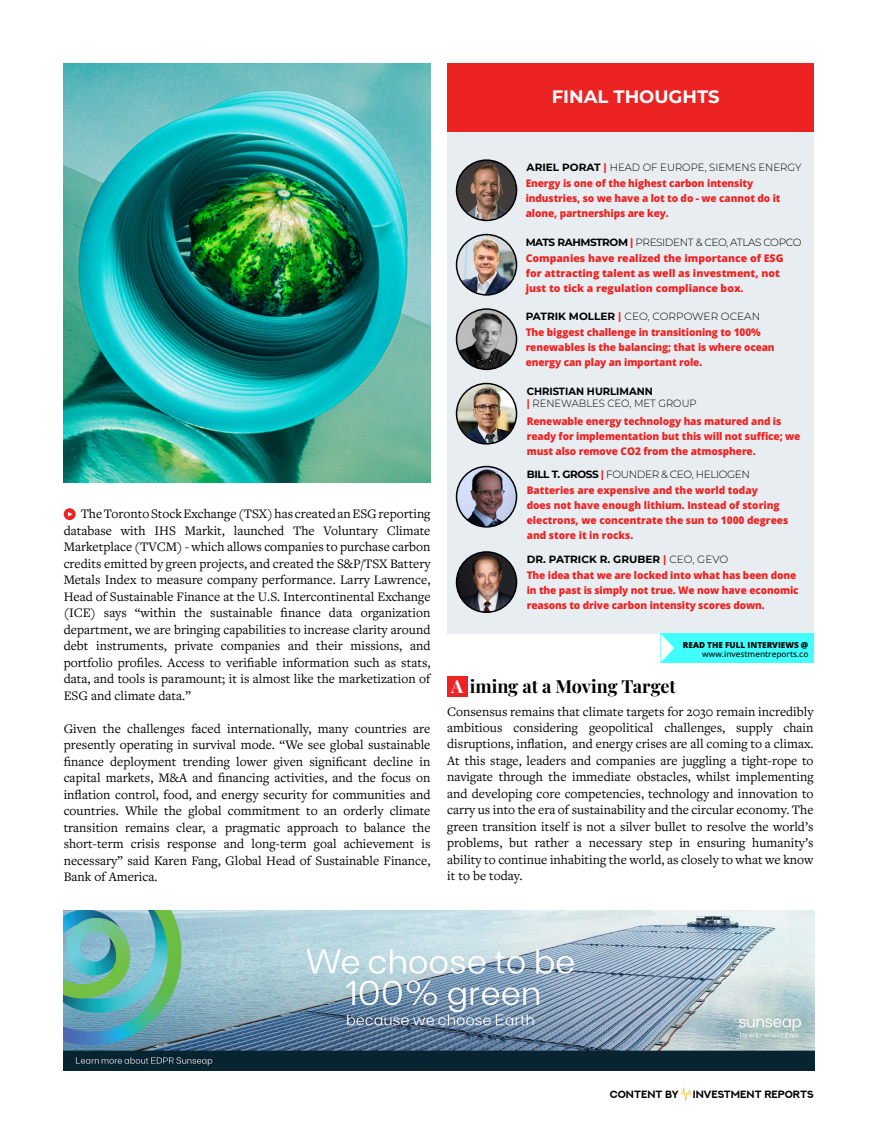
<style>
.page{position:relative;width:878px;height:1134px;background:#fff}
.page>*{position:absolute;margin:0;border:0;box-sizing:border-box;transform-origin:0 0}
.t1{font:700 18px "Playfair Display";color:#000}
.t2{font:700 18px "Montserrat";color:#fff}
.t3{font:13.5px/16.5px "Freight Text Pro";color:#000;text-align:justify}
.t4{font:800 10.5px/15px "Open Sans";letter-spacing:-.01em;color:#ed2323;scale:.96 1}
.t5{font:800 10.5px/15px "Open Sans";letter-spacing:-.01em;color:#ed2323}
.t6{font:300 10.5px "Montserrat";letter-spacing:-.04em;color:#000}
.t7{font:300 10.5px/12.6px "Montserrat";color:#000;scale:.95 1}
.t8{font:300 10.5px "Montserrat";color:#000;scale:.96 1}
.t9{font:300 10.5px "Montserrat";color:#000}
.t10{font:700 10.5px "Montserrat";color:#000}
.t11{font:700 10.5px "NEXTART";color:#000}
.t12{font:500 8.25px "Open Sans";color:#000}
.t13{font:800 8.25px "Open Sans";color:#000}
.s1{font-weight:700}
.s2{font-weight:700;color:#ed2323}
.s3{color:#ed2323}
.s4{font-weight:300}
.s5{color:#fff}
</style>
<div class="page">
<img style="left:64px;top:911px;width:750px;height:159px">
<svg style="left:64px;top:508px;width:12px;height:12px"></svg>
<svg style="left:68px;top:512px;width:5px;height:5px"></svg>
<div style="left:447px;top:676px;width:20px;height:20px;background:#ed2323"></div>
<div style="left:447px;top:64px;width:367px;height:570px;background:#e8edf1"></div>
<img style="left:456px;top:160px;width:60px;height:60px;border-radius:30px">
<div style="left:456px;top:159px;width:61px;height:62px;border:2px solid #000;border-radius:50%"></div>
<img style="left:456px;top:384px;width:60px;height:60px;border-radius:30px">
<div style="left:456px;top:383px;width:61px;height:62px;border:2px solid #000;border-radius:50%"></div>
<img style="left:456px;top:235px;width:60px;height:60px;border-radius:30px">
<div style="left:456px;top:234px;width:61px;height:62px;border:2px solid #000;border-radius:50%"></div>
<img style="left:456px;top:467px;width:60px;height:60px;border-radius:30px">
<div style="left:456px;top:466px;width:61px;height:62px;border:2px solid #000;border-radius:50%"></div>
<img style="left:456px;top:309px;width:60px;height:60px;border-radius:30px">
<div style="left:456px;top:308px;width:61px;height:62px;border:2px solid #000;border-radius:50%"></div>
<img style="left:456px;top:552px;width:60px;height:60px;border-radius:30px">
<div style="left:456px;top:551px;width:61px;height:62px;border:2px solid #000;border-radius:50%"></div>
<div style="left:447px;top:64px;width:367px;height:68px;background:#ed2323"></div>
<img style="left:64px;top:64px;width:366px;height:418px">
<svg style="left:680px;top:1087px;width:11px;height:14px"></svg>
<div style="left:660px;top:634px;width:154px;height:29px;background:#42ffff"></div>
<svg style="left:660px;top:634px;width:14px;height:29px"></svg>
<h1 class="t2" style="left:552px;top:85px;width:169px">FINAL THOUGHTS</h1>
<p class="t3" style="left:64px;top:505px;width:368px;text-indent:17px">The Toronto Stock Exchange (TSX) has created an ESG reporting database with IHS Markit, launched The Voluntary Climate Marketplace (TVCM) - which allows companies to purchase carbon credits emitted by green projects, and created the S&amp;P/TSX Battery Metals Index to measure company performance. Larry Lawrence, Head of Sustainable Finance at the U.S. Intercontinental Exchange (ICE) says “within the sustainable finance data organization department, we are bringing capabilities to increase clarity around debt instruments, private companies and their missions, and portfolio profiles. Access to verifiable information such as stats, data, and tools is paramount; it is almost like the marketization of ESG and climate data.”</p>
<p class="t3" style="left:64px;top:719px;width:368px">Given the challenges faced internationally, many countries are presently operating in survival mode. “We see global sustainable finance deployment trending lower given significant decline in capital markets, M&amp;A and financing activities, and the focus on inflation control, food, and energy security for communities and countries. While the global commitment to an orderly climate transition remains clear, a pragmatic approach to balance the short-term crisis response and long-term goal achievement is necessary” said Karen Fang, Global Head of Sustainable Finance, Bank of America.</p>
<p class="t8" style="left:526px;top:161px;width:288px"><span class="s1">ARIEL PORAT</span> <span class="s2">|</span> HEAD OF EUROPE, SIEMENS ENERGY</p>
<p class="t4" style="left:525px;top:176px;width:267px">Energy is one of the highest carbon intensity industries, so we have a lot to do - we cannot do it alone, partnerships are key.</p>
<p class="t6" style="left:525px;top:235px;width:277px"><span class="s1">MATS RAHMSTROM</span> <span class="s2">|</span> PRESIDENT &amp; CEO, ATLAS COPCO</p>
<p class="t5" style="left:525px;top:250px;width:259px">Companies have realized the importance of ESG for attracting talent as well as investment, not just to tick a regulation compliance box.</p>
<p class="t9" style="left:525px;top:310px;width:236px"><span class="s1">PATRIK MOLLER</span> <span class="s2">|</span> CEO, CORPOWER OCEAN</p>
<p class="t4" style="left:525px;top:325px;width:261px">The biggest challenge in transitioning to 100% renewables is the balancing; that is where ocean energy can play an important role.</p>
<p class="t7" style="left:526px;top:384px;width:180px"><span class="s1">CHRISTIAN HURLIMANN<br></span><span class="s2">|</span> RENEWABLES CEO, MET GROUP</p>
<p class="t4" style="left:526px;top:413px;width:286px">Renewable energy technology has matured and is ready for implementation but this will not suffice; we must also remove CO2 from the atmosphere.</p>
<p class="t6" style="left:526px;top:467px;width:225px"><span class="s1">BILL T. GROSS</span> <span class="s2">|</span> FOUNDER &amp; CEO, HELIOGEN</p>
<p class="t4" style="left:526px;top:482px;width:274px">Batteries are expensive and the world today<br>does not have enough lithium. Instead of storing electrons, we concentrate the sun to 1000 degrees and store it in rocks.</p>
<p class="t10" style="left:526px;top:552px;width:203px">DR. PATRICK R. GRUBER <span class="s3">|</span> <span class="s4">CEO, GEVO</span></p>
<p class="t4" style="left:526px;top:567px;width:285px">The idea that we are locked into what has been done in the past is simply not true. We now have economic reasons to drive carbon intensity scores down.</p>
<p class="t13" style="left:683px;top:639px;width:127px">READ THE FULL INTERVIEWS @</p>
<p class="t12" style="left:702px;top:648px;width:108px">www.investmentreports.co</p>
<h1 class="t1" style="left:451px;top:672px;width:226px"><span class="s5">A</span> iming at a Moving Target</h1>
<p class="t3" style="left:447px;top:702px;width:368px">Consensus remains that climate targets for 2030 remain incredibly ambitious considering geopolitical challenges, supply chain disruptions, inflation, and energy crises are all coming to a climax.<br>At this stage, leaders and companies are juggling a tight-rope to navigate through the immediate obstacles, whilst implementing and developing core competencies, technology and innovation to carry us into the era of sustainability and the circular economy. The green transition itself is not a silver bullet to resolve the world’s problems, but rather a necessary step in ensuring humanity’s ability to continue inhabiting the world, as closely to what we know it to be today.</p>
<p class="t11" style="left:610px;top:1088px;width:70px">CONTENT BY</p>
<p class="t11" style="left:692px;top:1088px;width:122px">INVESTMENT REPORTS</p>
</div>
